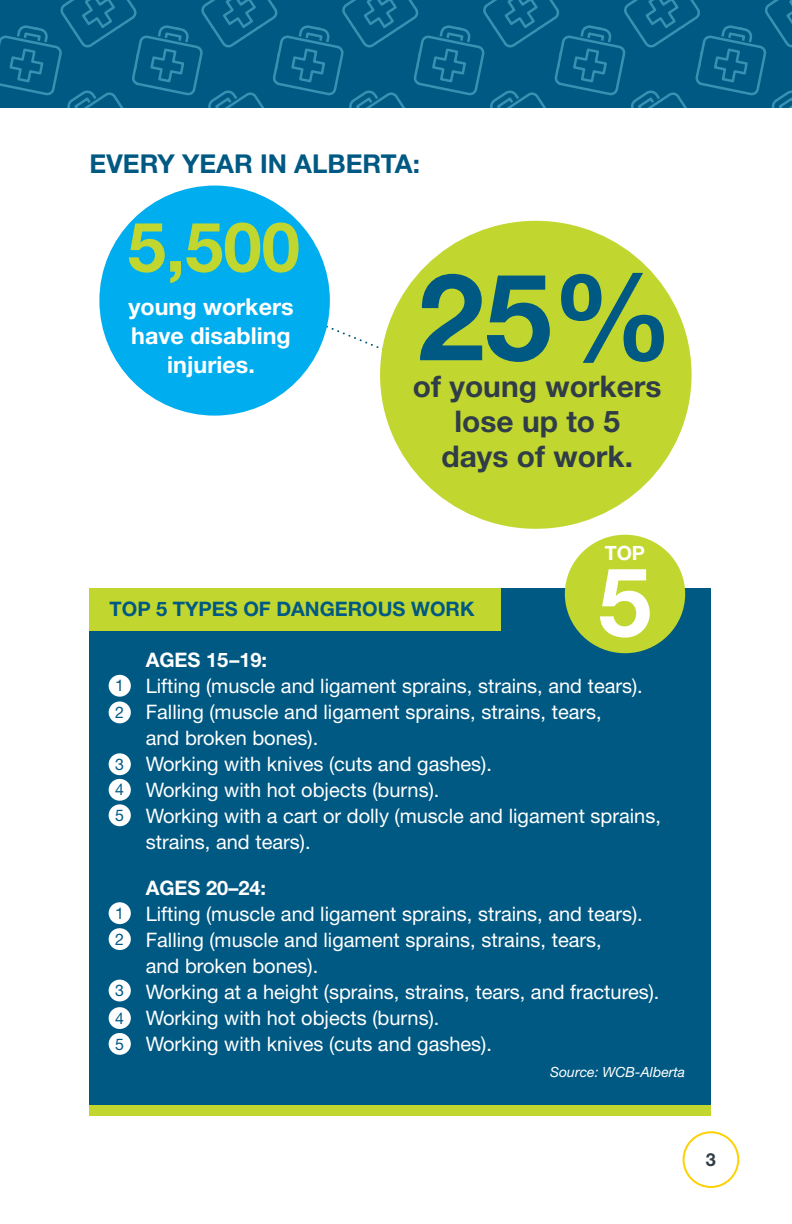
<style>
.page{position:relative;width:792px;height:1224px;background:#fff}
.page>*{position:absolute;margin:0;border:0;box-sizing:border-box;transform-origin:0 0}
.t1{font:700 121px "Helvetica Neue LT Std";color:#005983}
.t2{font:700 95.8px "Helvetica Neue LT Std";color:#fff}
.t3{font:700 68.8px "Helvetica Neue LT Std";color:#c1d72f}
.t4{font:700 30px/34.8px "Helvetica Neue LT Std";color:#303d48;text-align:center}
.t5{font:700 26px "Helvetica Neue LT Std";color:#005983}
.t6{font:700 23.4px/29.2px "Helvetica Neue LT Std";color:#fff;text-align:center}
.t7{font:20px/26px "Helvetica Neue LT Std";color:#fff}
.t8{font:700 20px "Helvetica Neue LT Std";color:#005983}
.t9{font:700 20px "Helvetica Neue LT Std";color:#fff}
.t10{font:700 19.6px "Helvetica Neue LT Std";color:#fff}
.t11{font:700 18px "Helvetica Neue LT Std";color:#303d48}
.t12{font:16px/25.4px "Helvetica Neue LT Std";color:#005983}
.t13{font:italic 14px "Helvetica Neue LT Std";color:#fff}
</style>
<div class="page">
<div style="left:683px;top:1131px;width:56px;height:57px;border:2px solid #fed105;border-radius:50%"></div>
<div style="left:90px;top:588px;width:621px;height:517px;background:#005983"></div>
<div style="left:109px;top:675px;width:22px;height:22px;background:#fff;border-radius:50%"></div>
<div style="left:109px;top:702px;width:22px;height:21px;background:#fff;border-radius:50%"></div>
<div style="left:109px;top:753px;width:22px;height:22px;background:#fff;border-radius:50%"></div>
<div style="left:109px;top:779px;width:22px;height:22px;background:#fff;border-radius:50%"></div>
<div style="left:109px;top:804px;width:22px;height:22px;background:#fff;border-radius:50%"></div>
<div style="left:109px;top:902px;width:22px;height:22px;background:#fff;border-radius:50%"></div>
<div style="left:109px;top:928px;width:22px;height:22px;background:#fff;border-radius:50%"></div>
<div style="left:109px;top:980px;width:22px;height:21px;background:#fff;border-radius:50%"></div>
<div style="left:109px;top:1007px;width:22px;height:22px;background:#fff;border-radius:50%"></div>
<div style="left:109px;top:1033px;width:22px;height:22px;background:#fff;border-radius:50%"></div>
<svg style="left:318px;top:314px;width:75px;height:40px"></svg>
<div style="left:380px;top:221px;width:312px;height:308px;background:#c1d72f;border-radius:50%"></div>
<div style="left:99px;top:186px;width:231px;height:230px;background:#00aeef;border-radius:50%"></div>
<svg style="left:0;top:0;width:792px;height:108px;background:#065f88"></svg>
<div style="left:90px;top:1105px;width:621px;height:11px;background:#c1d72f"></div>
<div style="left:90px;top:588px;width:411px;height:42px;background:#c1d72f"></div>
<div style="left:565px;top:535px;width:120px;height:118px;background:#c1d72f;border-radius:50%"></div>
<h3 class="t5" style="left:90px;top:147px;width:332px">EVERY YEAR IN ALBERTA:</h3>
<h3 class="t3" style="left:128px;top:205px;width:174px">5,500</h3>
<p class="t6" style="left:128px;top:291px;width:167px">young workers have disabling injuries.</p>
<h1 class="t1" style="left:417px;top:242px;width:257px">25%</h1>
<h3 class="t4" style="left:413px;top:369px;width:250px">of young workers</h3>
<h3 class="t4" style="left:442px;top:403px;width:193px">lose up to 5 days of work.</h3>
<p class="t8" style="left:110px;top:597px;width:366px">TOP 5 TYPES OF DANGEROUS WORK</p>
<p class="t10" style="left:605px;top:541px;width:42px">TOP</p>
<h2 class="t2" style="left:598px;top:543px;width:55px">5</h2>
<p class="t12" style="left:115px;top:672px;width:10px;line-height:26.6px">1<br>2</p>
<p class="t12" style="left:115px;top:751px;width:10px;text-align:justify">3<br>4<br>5</p>
<p class="t12" style="left:115px;top:900px;width:10px">1<br>2</p>
<p class="t12" style="left:115px;top:977px;width:10px;line-height:27.6px">3<br>4</p>
<p class="t12" style="left:115px;top:1031px;width:10px">5</p>
<p class="t9" style="left:146px;top:647px;width:123px">AGES 15–19:</p>
<p class="t7" style="left:146px;top:672px;width:517px">Lifting (muscle and ligament sprains, strains, and tears).<br>Falling (muscle and ligament sprains, strains, tears,<br>and broken bones).<br>Working with knives (cuts and gashes).<br>Working with hot objects (burns).<br>Working with a cart or dolly (muscle and ligament sprains, strains, and tears).</p>
<p class="t9" style="left:146px;top:875px;width:122px">AGES 20–24:</p>
<p class="t7" style="left:146px;top:900px;width:515px">Lifting (muscle and ligament sprains, strains, and tears).<br>Falling (muscle and ligament sprains, strains, tears,<br>and broken bones).<br>Working at a height (sprains, strains, tears, and fractures).<br>Working with hot objects (burns).<br>Working with knives (cuts and gashes).</p>
<p class="t13" style="left:550px;top:1063px;width:137px">Source: WCB-Alberta</p>
<p class="t11" style="left:706px;top:1149px;width:12px">3</p>
</div>
